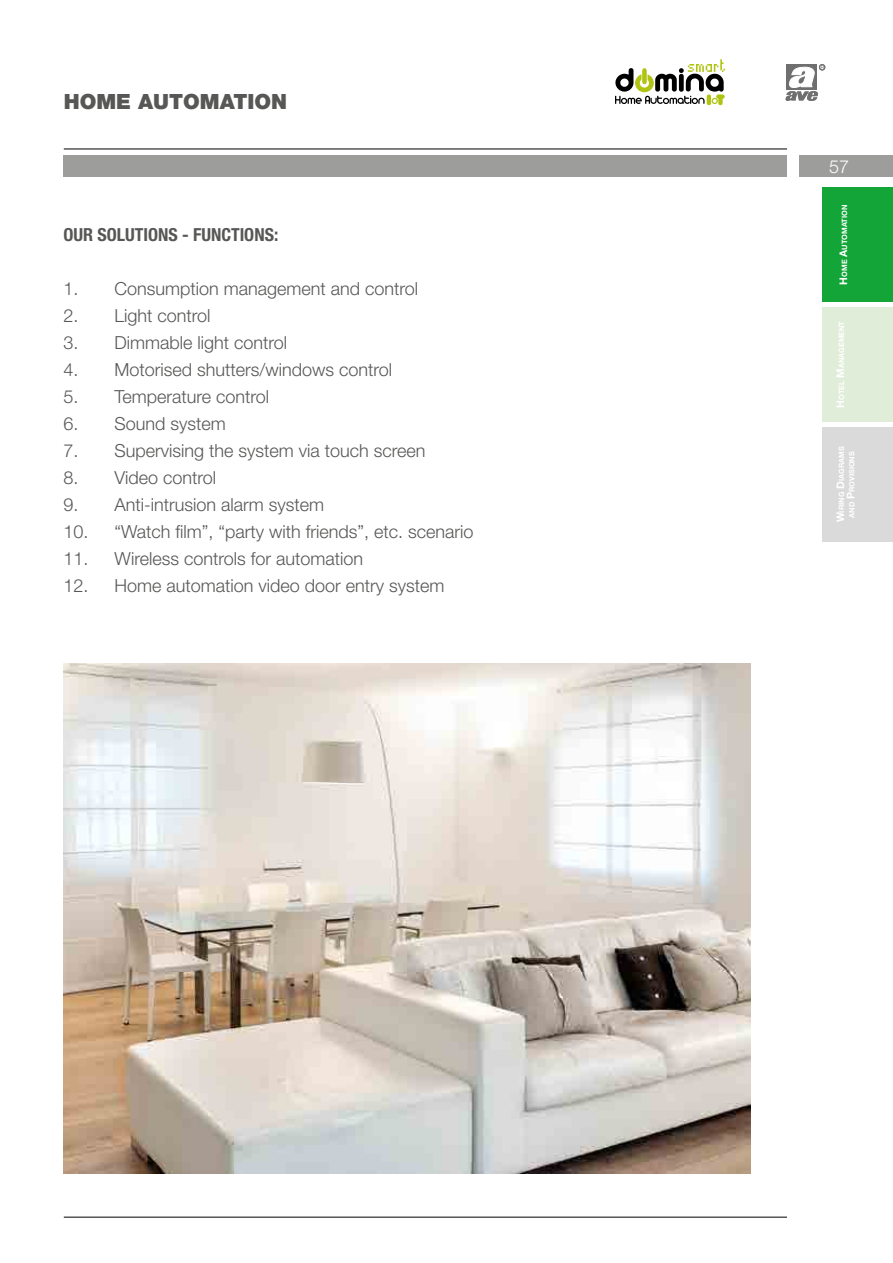
<style>
.page{position:relative;width:893px;height:1263px;background:#fff}
.page>*{position:absolute;margin:0;border:0;box-sizing:border-box;transform-origin:0 0}
.t1{font:900 21px "Helvetica Neue LT Std";color:#575756}
.t2{font:300 18px "Helvetica Neue LT Std";color:#575756}
.t3{font:700 condensed 18px "Helvetica Neue LT Std";color:#575756}
.t4{font:300 18px "Helvetica Neue LT Std";color:#fff}
.t5{font:700 7.35px/10.5px "Helvetica Neue LT Std";color:#fff;text-align:center}
.s1{font-size:10.5px}
</style>
<div class="page">
<hr style="left:64px;top:1217px;width:723px;height:1px;background:#000">
<div style="left:822px;top:307px;width:71px;height:115px;background:#e0edd9"></div>
<div style="left:822px;top:187px;width:71px;height:115px;background:#13a538"></div>
<div style="left:822px;top:427px;width:71px;height:115px;background:#dadada"></div>
<svg style="left:785px;top:64px;width:40px;height:37px"></svg>
<div style="left:799px;top:156px;width:94px;height:21px;background:#9d9d9c"></div>
<div style="left:63px;top:155px;width:724px;height:22px;background:#9d9d9c"></div>
<hr style="left:64px;top:149px;width:723px;height:1px;background:#000">
<svg style="left:615px;top:59px;width:110px;height:46px"></svg>
<img style="left:63px;top:663px;width:688px;height:511px">
<p class="t1" style="left:64px;top:89px;width:225px">HOME AUTOMATION</p>
<p class="t3" style="left:63px;top:224px;width:216px">OUR SOLUTIONS - FUNCTIONS:</p>
<p class="t2" style="left:63px;top:278px;width:356px">1. Consumption management and control</p>
<p class="t2" style="left:63px;top:305px;width:149px">2. Light control</p>
<p class="t2" style="left:63px;top:332px;width:225px">3. Dimmable light control</p>
<p class="t2" style="left:63px;top:359px;width:330px">4. Motorised shutters/windows control</p>
<p class="t2" style="left:63px;top:386px;width:207px">5. Temperature control</p>
<p class="t2" style="left:63px;top:413px;width:164px">6. Sound system</p>
<p class="t2" style="left:63px;top:440px;width:364px">7. Supervising the system via touch screen</p>
<p class="t2" style="left:63px;top:467px;width:154px">8. Video control</p>
<p class="t2" style="left:63px;top:494px;width:262px">9. Anti-intrusion alarm system</p>
<p class="t2" style="left:63px;top:521px;width:412px">10. “Watch film”, “party with friends”, etc. scenario</p>
<p class="t2" style="left:63px;top:548px;width:301px">11. Wireless controls for automation</p>
<p class="t2" style="left:63px;top:575px;width:383px">12. Home automation video door entry system</p>
<p class="t4" style="left:829px;top:156px;width:22px">57</p>
<p class="t5" style="left:839px;top:285px;width:81px;rotate:-90deg"><span class="s1">H</span>ome <span class="s1">A</span>utomation</p>
<p class="t5" style="left:836px;top:408px;width:88px;rotate:-90deg"><span class="s1">H</span>otel <span class="s1">M</span>anagement</p>
<p class="t5" style="left:836px;top:522px;width:77px;rotate:-90deg"><span class="s1">W</span>iring <span class="s1">D</span>iagrams and <span class="s1">P</span>rovisions</p>
</div>
